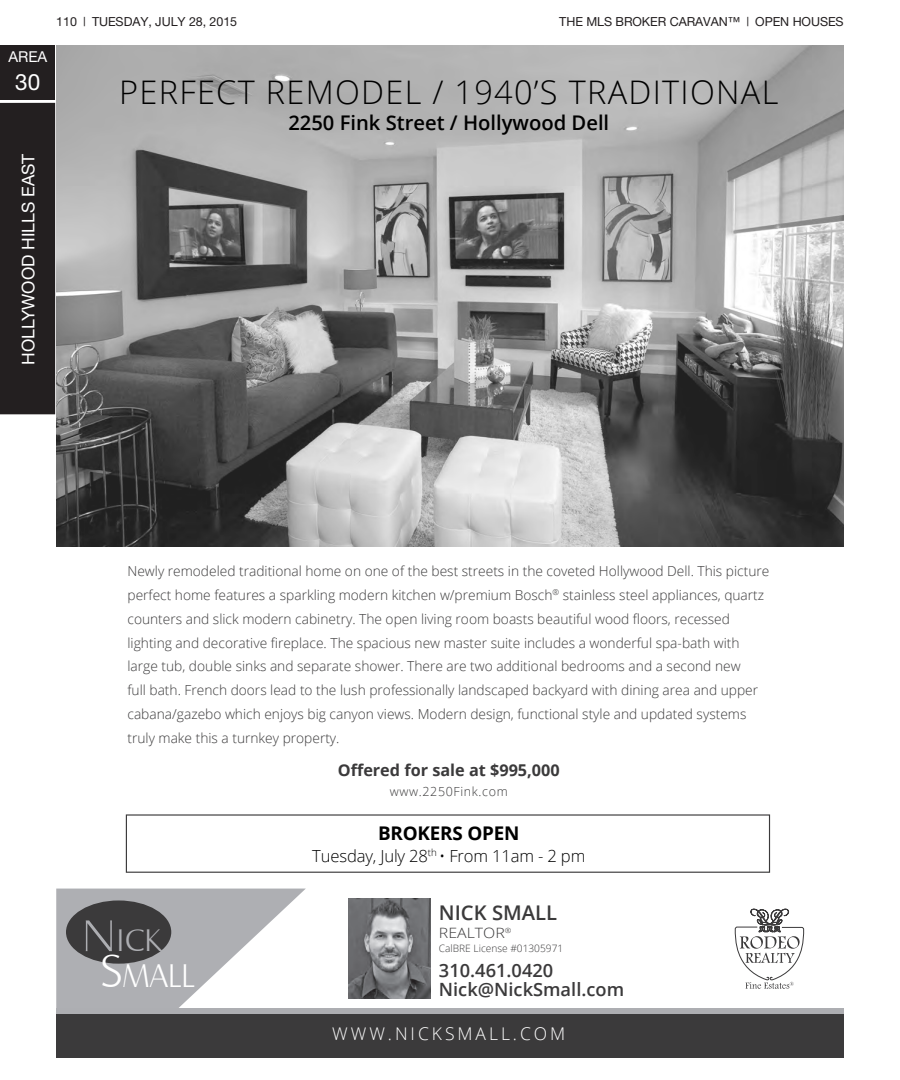
<style>
.page{position:relative;width:900px;height:1080px;background:#fff}
.page>*{position:absolute;margin:0;border:0;box-sizing:border-box;transform-origin:0 0}
.t1{font:33.88px "Castle T Ligh";color:#fff}
.t2{font:300 32.5px "Open Sans";letter-spacing:.04em;color:#000}
.t3{font:32.25px "Castle T Ligh";color:#adaeb2;scale:1.12 1}
.t4{font:22.5px "Helvetica Neue";color:#fff}
.t5{font:600 20.25px "Open Sans";color:#3b3a3b}
.t6{font:600 20.12px "Open Sans";color:#000}
.t7{font:700 18.88px "Open Sans";letter-spacing:-.01em;color:#000}
.t8{font:600 18.25px/19.2px "Open Sans";color:#3b3a3b}
.t9{font:17.5px "Helvetica Neue";color:#fff}
.t10{font:300 17.5px "Open Sans";letter-spacing:.17em;color:#fff}
.t11{font:300 16.62px "Open Sans";letter-spacing:-.01em;color:#000}
.t12{font:700 16.25px "Open Sans";color:#3b3a3b}
.t13{font:15px "Helvetica Neue";color:#fff}
.t14{font:300 14.25px "Open Sans";color:#3b3a3b;scale:1.12 1}
.t15{font:300 13.75px/23.8px "Open Sans";color:#3b3a3b}
.t16{font:12.5px "Helvetica Neue";letter-spacing:-.005em;color:#231f20}
.t17{font:300 12.5px "Open Sans";letter-spacing:.05em;color:#3b3a3b}
.t18{font:300 10.12px "Open Sans";color:#3b3a3b}
.s1{font-size:46px}
.s2{font-size:48.25px}
</style>
<div class="page">
<div style="left:0;top:45px;width:55px;height:54px;background:#231f20"></div>
<div style="left:0;top:103px;width:55px;height:311px;background:#231f20"></div>
<div style="left:126px;top:814px;width:644px;height:59px;border:1px solid #3b3a3b"></div>
<svg style="left:56px;top:889px;width:249px;height:119px;fill:#aeafb3"></svg>
<div style="left:66px;top:900px;width:105px;height:64px;background:#3b3a3b;border-radius:50%"></div>
<img style="left:349px;top:898px;width:81px;height:101px">
<div style="left:56px;top:1014px;width:788px;height:44px;background:#3b3a3b"></div>
<div style="left:56px;top:1008px;width:788px;height:6px;background:#adaeb2"></div>
<svg style="left:734px;top:909px;width:71px;height:80px"></svg>
<svg style="left:56px;top:45px;width:788px;height:502px;background:#8f8f8f"></svg>
<p class="t13" style="left:8px;top:48px;width:40px">AREA</p>
<h3 class="t4" style="left:15px;top:68px;width:27px">30</h3>
<p class="t9" style="left:18px;top:365px;width:213px;rotate:-90deg">HOLLYWOOD HILLS EAST</p>
<p class="t16" style="left:56px;top:14px;width:183px">110 | TUESDAY, JULY 28, 2015</p>
<p class="t16" style="left:559px;top:14px;width:286px">THE MLS BROKER CARAVAN™ | OPEN HOUSES</p>
<h2 class="t2" style="left:119px;top:70px;width:661px">PERFECT REMODEL / 1940’S TRADITIONAL</h2>
<h3 class="t6" style="left:288px;top:109px;width:322px">2250 Fink Street / Hollywood Dell</h3>
<p class="t15" style="left:127px;top:559px;width:643px">Newly remodeled traditional home on one of the best streets in the coveted Hollywood Dell. This picture perfect home features a sparkling modern kitchen w/premium Bosch<sup>®</sup> stainless steel appliances, quartz counters and slick modern cabinetry. The open living room boasts beautiful wood floors, recessed lighting and decorative fireplace. The spacious new master suite includes a wonderful spa-bath with large tub, double sinks and separate shower. There are two additional bedrooms and a second new<br>full bath. French doors lead to the lush professionally landscaped backyard with dining area and upper cabana/gazebo which enjoys big canyon views. Modern design, functional style and updated systems truly make this a turnkey property.</p>
<p class="t12" style="left:338px;top:758px;width:223px">Offered for sale at $995,000</p>
<p class="t17" style="left:390px;top:782px;width:119px">www.2250Fink.com</p>
<h3 class="t3" style="left:82px;top:923px;width:73px"><span class="s1">N</span>ICK</h3>
<h1 class="t1" style="left:101px;top:958px;width:95px"><span class="s2">S</span>MALL</h1>
<h3 class="t7" style="left:378px;top:820px;width:143px">BROKERS OPEN</h3>
<p class="t11" style="left:312px;top:844px;width:275px">Tuesday, July 28<sup>th</sup> • From 11am - 2 pm</p>
<h3 class="t5" style="left:439px;top:899px;width:120px">NICK SMALL</h3>
<p class="t14" style="left:439px;top:923px;width:66px">REALTOR<sup>®</sup></p>
<p class="t18" style="left:439px;top:941px;width:126px">CalBRE License #01305971</p>
<h3 class="t8" style="left:439px;top:960px;width:187px">310.461.0420<br>Nick@NickSmall.com</h3>
<p class="t10" style="left:332px;top:1022px;width:235px">WWW.NICKSMALL.COM</p>
</div>
